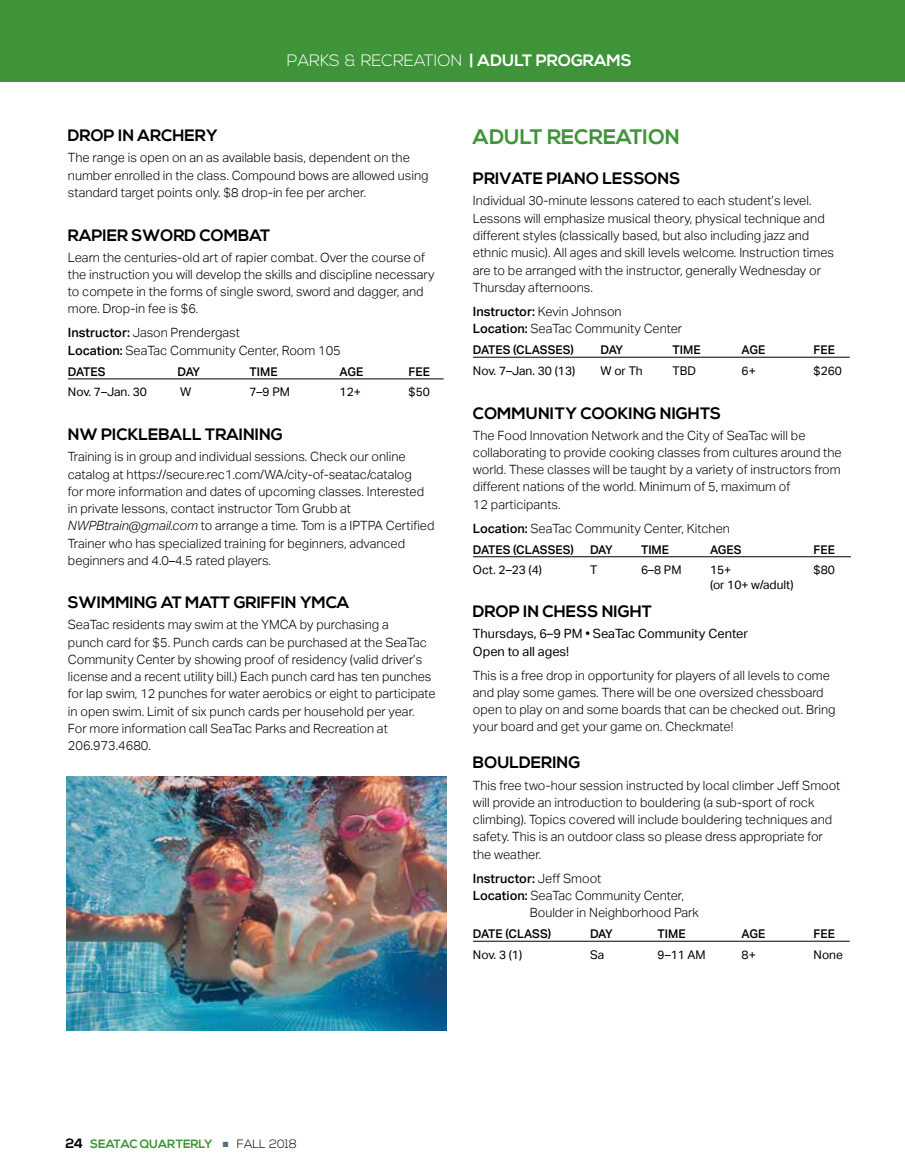
<style>
.page{position:relative;width:905px;height:1175px;background:#fff}
.page>*{position:absolute;margin:0;border:0;box-sizing:border-box;transform-origin:0 0}
.t1{font:700 21px "Nexa";color:#3f9339}
.t2{font:700 16.5px "Nexa";color:#000}
.t3{font:300 16.5px "Nexa";color:#fff}
.t4{font:300 12.75px/17.2px "Aktiv Grotesk";color:#000}
.t5{font:12.75px/17.2px "Aktiv Grotesk";color:#000}
.t6{font:500 12.75px "Aktiv Grotesk";color:#000}
.t7{font:12px "Aktiv Grotesk";color:#000}
.t8{font:500 12px "Aktiv Grotesk";color:#000}
.t9{font:700 12px "Nexa";color:#3f9339}
.t10{font:300 12px "Nexa";color:#000}
.s1{font-weight:700}
.s2{font-weight:500}
.s3{font-style:italic}
.s4{font-weight:400;font-size:12px}
.s5{font-weight:300}
.s6{font-size:13.5px;color:#000}
.s7{color:#5c6e7b}
</style>
<div class="page">
<div style="left:0;top:0;width:904px;height:81px;background:#3f9339"></div>
<hr style="left:68px;top:378px;width:375px;height:1px;background:#000">
<hr style="left:473px;top:357px;width:376px;height:1px;background:#000">
<hr style="left:473px;top:556px;width:378px;height:1px;background:#000">
<hr style="left:473px;top:941px;width:376px;height:1px;background:#000">
<img style="left:66px;top:777px;width:380px;height:253px">
<p class="t3" style="left:287px;top:51px;width:346px">PARKS &amp; RECREATION <span class="s1">| ADULT PROGRAMS</span></p>
<p class="t2" style="left:68px;top:126px;width:151px">DROP IN ARCHERY</p>
<p class="t4" style="left:68px;top:149px;width:362px">The range is open on an as available basis, dependent on the number enrolled in the class. Compound bows are allowed using standard target points only. $8 drop-in fee per archer.</p>
<p class="t2" style="left:68px;top:225px;width:204px">RAPIER SWORD COMBAT</p>
<p class="t4" style="left:68px;top:249px;width:368px">Learn the centuries-old art of rapier combat. Over the course of the instruction you will develop the skills and discipline necessary to compete in the forms of single sword, sword and dagger, and more. Drop-in fee is $6.</p>
<p class="t4" style="left:68px;top:324px;width:274px"><span class="s2">Instructor:</span> Jason Prendergast<br><span class="s2">Location:</span> SeaTac Community Center, Room 105</p>
<p class="t8" style="left:68px;top:365px;width:39px">DATES</p>
<p class="t8" style="left:177px;top:365px;width:24px">DAY</p>
<p class="t8" style="left:249px;top:365px;width:30px">TIME</p>
<p class="t8" style="left:339px;top:365px;width:25px">AGE</p>
<p class="t8" style="left:408px;top:365px;width:23px">FEE</p>
<p class="t7" style="left:68px;top:385px;width:81px">Nov. 7–Jan. 30</p>
<p class="t7" style="left:180px;top:385px;width:13px">W</p>
<p class="t7" style="left:249px;top:385px;width:42px">7–9 PM</p>
<p class="t7" style="left:339px;top:385px;width:23px">12+</p>
<p class="t7" style="left:408px;top:385px;width:23px">$50</p>
<p class="t2" style="left:68px;top:425px;width:216px">NW PICKLEBALL TRAINING</p>
<p class="t4" style="left:68px;top:448px;width:368px">Training is in group and individual sessions. Check our online catalog at https://secure.rec1.com/WA/city-of-seatac/catalog<br>for more information and dates of upcoming classes. Interested in private lessons, contact instructor Tom Grubb at <span class="s3">NWPBtrain@gmail.com</span> to arrange a time. Tom is a IPTPA Certified Trainer who has specialized training for beginners, advanced beginners and 4.0<span class="s4">–</span>4.5 rated players.</p>
<p class="t2" style="left:68px;top:593px;width:283px">SWIMMING AT MATT GRIFFIN YMCA</p>
<p class="t4" style="left:68px;top:616px;width:369px">SeaTac residents may swim at the YMCA by purchasing a<br>punch card for $5. Punch cards can be purchased at the SeaTac Community Center by showing proof of residency (valid driver’s license and a recent utility bill.) Each punch card has ten punches for lap swim, 12 punches for water aerobics or eight to participate in open swim. Limit of six punch cards per household per year.<br>For more information call SeaTac Parks and Recreation at 206.973.4680.</p>
<h1 class="t1" style="left:473px;top:125px;width:208px">ADULT RECREATION</h1>
<p class="t2" style="left:473px;top:169px;width:209px">PRIVATE PIANO LESSONS</p>
<p class="t4" style="left:473px;top:192px;width:363px">Individual 30-minute lessons catered to each student’s level.<br>Lessons will emphasize musical theory, physical technique and different styles (classically based, but also including jazz and ethnic music). All ages and skill levels welcome. Instruction times are to be arranged with the instructor, generally Wednesday or Thursday afternoons.</p>
<p class="t4" style="left:473px;top:303px;width:211px"><span class="s2">Instructor:</span> Kevin Johnson<br><span class="s2">Location:</span> SeaTac Community Center</p>
<p class="t8" style="left:473px;top:343px;width:102px">DATES (CLASSES)</p>
<p class="t8" style="left:600px;top:343px;width:24px">DAY</p>
<p class="t8" style="left:672px;top:343px;width:30px">TIME</p>
<p class="t8" style="left:741px;top:343px;width:25px">AGE</p>
<p class="t8" style="left:813px;top:343px;width:23px">FEE</p>
<p class="t7" style="left:473px;top:363px;width:104px">Nov. 7–Jan. 30 (13)</p>
<p class="t7" style="left:600px;top:363px;width:44px">W or Th</p>
<p class="t7" style="left:672px;top:363px;width:25px">TBD</p>
<p class="t7" style="left:741px;top:363px;width:16px">6+</p>
<p class="t7" style="left:813px;top:363px;width:30px">$260</p>
<p class="t2" style="left:473px;top:403px;width:250px">COMMUNITY COOKING NIGHTS</p>
<p class="t4" style="left:473px;top:426px;width:370px">The Food Innovation Network and the City of SeaTac will be collaborating to provide cooking classes from cultures around the world. These classes will be taught by a variety of instructors from different nations of the world. Minimum of 5, maximum of<br>12 participants.</p>
<p class="t4" style="left:473px;top:519px;width:258px"><span class="s2">Location:</span> SeaTac Community Center, Kitchen</p>
<p class="t8" style="left:473px;top:542px;width:102px">DATES (CLASSES)</p>
<p class="t8" style="left:590px;top:542px;width:24px">DAY</p>
<p class="t8" style="left:641px;top:542px;width:30px">TIME</p>
<p class="t8" style="left:710px;top:542px;width:33px">AGES</p>
<p class="t8" style="left:813px;top:542px;width:23px">FEE</p>
<p class="t7" style="left:473px;top:562px;width:70px">Oct. 2–23 (4)</p>
<p class="t7" style="left:590px;top:562px;width:9px">T</p>
<p class="t7" style="left:641px;top:562px;width:42px">6–8 PM</p>
<p class="t7" style="left:710px;top:562px;width:23px">15+</p>
<p class="t7" style="left:813px;top:562px;width:23px">$80</p>
<p class="t7" style="left:710px;top:578px;width:85px">(or 10+ w/adult)</p>
<p class="t2" style="left:473px;top:602px;width:181px">DROP IN CHESS NIGHT</p>
<p class="t5" style="left:473px;top:625px;width:277px">Thursdays, 6–9 PM • SeaTac Community Center<br>Open to all ages!</p>
<p class="t4" style="left:473px;top:666px;width:364px">This is a free drop in opportunity for players of all levels to come and play some games. There will be one oversized chessboard open to play on and some boards that can be checked out. Bring your board and get your game on. Checkmate!</p>
<p class="t2" style="left:473px;top:753px;width:109px">BOULDERING</p>
<p class="t4" style="left:473px;top:776px;width:369px">This free two-hour session instructed by local climber Jeff Smoot will provide an introduction to bouldering (a sub-sport of rock climbing). Topics covered will include bouldering techniques and safety. This is an outdoor class so please dress appropriate for the weather.</p>
<p class="t6" style="left:473px;top:870px;width:130px">Instructor: <span class="s5">Jeff Smoot</span></p>
<p class="t4" style="left:473px;top:886px;width:212px"><span class="s2">Location:</span> SeaTac Community Center,</p>
<p class="t4" style="left:530px;top:904px;width:170px">Boulder in Neighborhood Park</p>
<p class="t8" style="left:473px;top:927px;width:80px">DATE (CLASS)</p>
<p class="t8" style="left:590px;top:927px;width:24px">DAY</p>
<p class="t8" style="left:657px;top:927px;width:30px">TIME</p>
<p class="t8" style="left:741px;top:927px;width:25px">AGE</p>
<p class="t8" style="left:813px;top:927px;width:23px">FEE</p>
<p class="t7" style="left:473px;top:947px;width:51px">Nov. 3 (1)</p>
<p class="t7" style="left:590px;top:947px;width:16px">Sa</p>
<p class="t7" style="left:657px;top:947px;width:50px">9–11 AM</p>
<p class="t7" style="left:741px;top:947px;width:16px">8+</p>
<p class="t7" style="left:813px;top:947px;width:31px">None</p>
<p class="t9" style="left:65px;top:1137px;width:149px"><span class="s6">24</span> SEATAC QUARTERLY</p>
<p class="t10" style="left:223px;top:1137px;width:76px"><span class="s7">■</span> FALL 2018</p>
</div>
